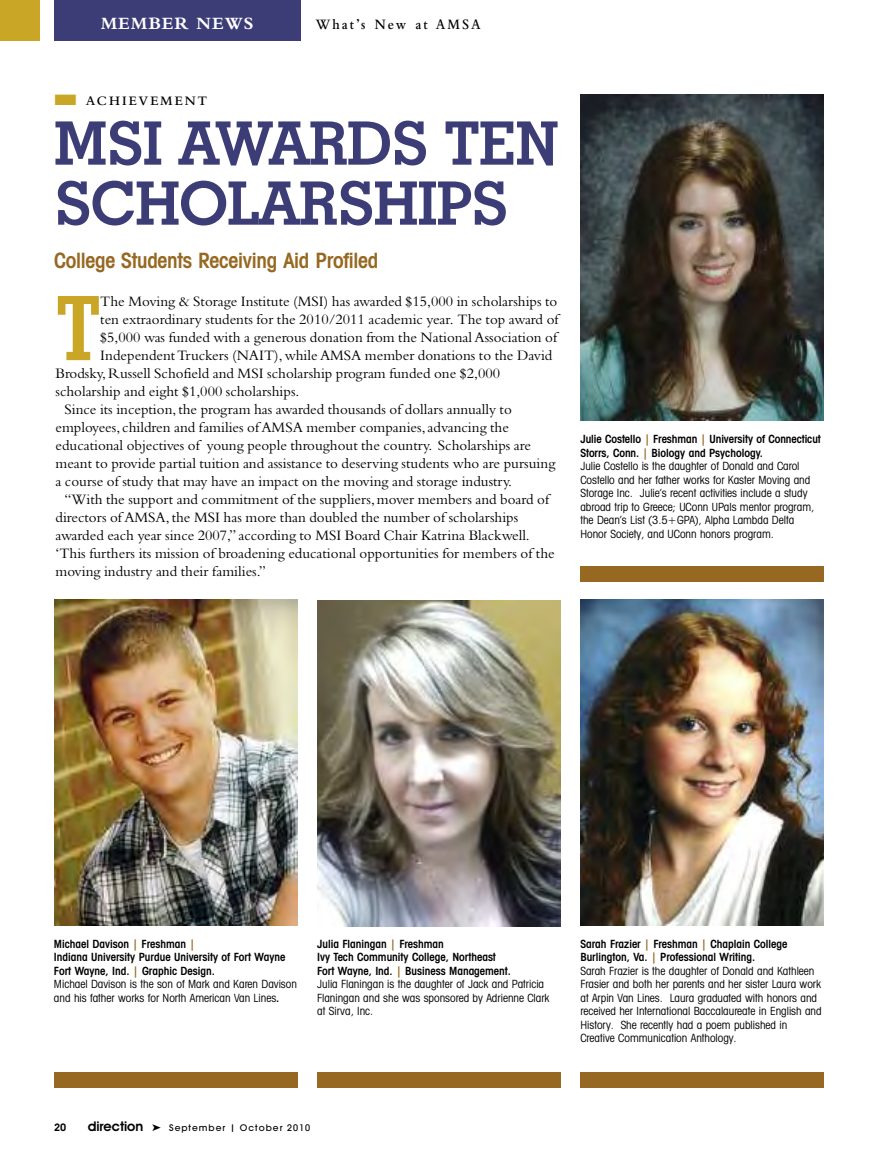
<style>
.page{position:relative;width:891px;height:1175px;background:#fff}
.page>*{position:absolute;margin:0;border:0;box-sizing:border-box;transform-origin:0 0}
.t1{font:700 condensed 94.2px "Geometric Slab 703 BT";color:#c9a625}
.t2{font:700 60px/60px "Geometric Slab 703 BT";letter-spacing:-.015em;color:#3c3c77}
.t3{font:600 condensed 21px "Avant Garde IT Cby BT";letter-spacing:-.01em;color:#966821}
.t4{font:700 18px "Bembo";letter-spacing:.05em;color:#fff}
.t5{font:15px "Bembo";color:#000}
.t6{font:600 15px "Bembo";letter-spacing:.155em;color:#000;scale:.9 1}
.t7{font:600 13.5px "Bembo";letter-spacing:.155em;color:#000}
.t8{font:condensed 11.25px/13.5px "Avant Garde IT Cby BT";color:#000}
.t9{font:600 condensed 11.25px/13.5px "Avant Garde IT Cby BT";color:#000}
.t10{font:600 10.5px "Avant Garde IT Cby BT";color:#000}
.t11{font:500 9px "Avant Garde";letter-spacing:.11em;color:#000}
.s1{color:#c9a625}
.s2{font-weight:600}
.s3{font-weight:700;font-stretch:normal;color:#966821}
.s4{font-weight:400}
.s5{font-family:"Avant Garde IT Cby BT";font-weight:600;font-size:13.5px}
</style>
<div class="page">
<div style="left:54px;top:0;width:246px;height:40px;background:#3c3c77"></div>
<div style="left:0;top:0;width:40px;height:41px;background:#c9a625"></div>
<img style="left:580px;top:94px;width:244px;height:327px">
<img style="left:54px;top:599px;width:243px;height:326px">
<img style="left:580px;top:599px;width:243px;height:326px">
<img style="left:317px;top:600px;width:243px;height:326px">
<div style="left:580px;top:566px;width:244px;height:15px;background:#966821"></div>
<div style="left:54px;top:1071px;width:243px;height:16px;background:#966821"></div>
<div style="left:317px;top:1071px;width:243px;height:16px;background:#966821"></div>
<div style="left:580px;top:1071px;width:244px;height:16px;background:#966821"></div>
<p class="t4" style="left:101px;top:17px;width:155px">MEMBER NEWS</p>
<p class="t6" style="left:315px;top:19px;width:185px">What’s New at AMSA</p>
<p class="t7" style="left:54px;top:96px;width:155px"><span class="s1">■</span> ACHIEVEMENT</p>
<h2 class="t2" style="left:54px;top:119px;width:507px">MSI AWARDS TEN<br>SCHOLARSHIPS</h2>
<h3 class="t3" style="left:54px;top:253px;width:326px">College Students Receiving Aid Profiled</h3>
<h1 class="t1" style="left:56px;top:296px;width:47px">T</h1>
<p class="t5" style="left:100px;top:296px;width:459px">The Moving &amp; Storage Institute (MSI) has awarded $15,000 in scholarships to</p>
<p class="t5" style="left:100px;top:314px;width:460px">ten extraordinary students for the 2010/2011 academic year. The top award of</p>
<p class="t5" style="left:100px;top:332px;width:458px">$5,000 was funded with a generous donation from the National Association of</p>
<p class="t5" style="left:100px;top:350px;width:454px">IndependentTruckers (NAIT),while AMSA member donations to the David</p>
<p class="t5" style="left:56px;top:368px;width:446px">Brodsky,Russell Schofield and MSI scholarship program funded one $2,000</p>
<p class="t5" style="left:56px;top:386px;width:245px">scholarship and eight $1,000 scholarships.</p>
<p class="t5" style="left:64px;top:404px;width:449px">Since its inception,the program has awarded thousands of dollars annually to</p>
<p class="t5" style="left:56px;top:422px;width:455px">employees,children and families of AMSA member companies,advancing the</p>
<p class="t5" style="left:56px;top:440px;width:477px">educational objectives of young people throughout the country. Scholarships are</p>
<p class="t5" style="left:56px;top:458px;width:501px">meant to provide partial tuition and assistance to deserving students who are pursuing</p>
<p class="t5" style="left:56px;top:476px;width:458px">a course of study that may have an impact on the moving and storage industry.</p>
<p class="t5" style="left:64px;top:494px;width:486px">“With the support and commitment of the suppliers,mover members and board of</p>
<p class="t5" style="left:56px;top:512px;width:464px">directors of AMSA,the MSI has more than doubled the number of scholarships</p>
<p class="t5" style="left:56px;top:530px;width:476px">awarded each year since 2007,”according to MSI Board Chair Katrina Blackwell.</p>
<p class="t5" style="left:56px;top:548px;width:501px">‘This furthers its mission of broadening educational opportunities for members of the</p>
<p class="t5" style="left:56px;top:566px;width:212px">moving industry and their families.”</p>
<p class="t8" style="left:580px;top:433px;width:242px"><span class="s2">Julie Costello</span> <span class="s3">|</span> <span class="s2">Freshman</span> <span class="s3">|</span> <span class="s2">University of Connecticut Storrs, Conn.</span> <span class="s3">|</span> <span class="s2">Biology and Psychology.<br></span>Julie Costello is the daughter of Donald and Carol Costello and her father works for Kaster Moving and Storage Inc. Julie’s recent activities include a study abroad trip to Greece; UConn UPals mentor program, the Dean’s List (3.5+GPA), Alpha Lambda Delta Honor Society, and UConn honors program.</p>
<p class="t9" style="left:54px;top:938px;width:244px">Michael Davison <span class="s3">|</span> Freshman <span class="s3">|<br></span>Indiana University Purdue University of Fort Wayne Fort Wayne, Ind. <span class="s3">|</span> Graphic Design.<br><span class="s4">Michael Davison is the son of Mark and Karen Davison and his father works for North American Van Lines</span>.</p>
<p class="t8" style="left:317px;top:938px;width:234px"><span class="s2">Julia Flaningan</span> <span class="s3">|</span> <span class="s2">Freshman<br>Ivy Tech Community College, Northeast<br>Fort Wayne, Ind.</span> <span class="s3">|</span> <span class="s2">Business Management.<br></span>Julia Flaningan is the daughter of Jack and Patricia Flaningan and she was sponsored by Adrienne Clark at Sirva, Inc.</p>
<p class="t8" style="left:580px;top:938px;width:243px"><span class="s2">Sarah Frazier</span> <span class="s3">|</span> <span class="s2">Freshman</span> <span class="s3">|</span> <span class="s2">Chaplain College Burlington, Va.</span> <span class="s3">|</span> <span class="s2">Professional Writing.<br></span>Sarah Frazier is the daughter of Donald and Kathleen Frasier and both her parents and her sister Laura work at Arpin Van Lines. Laura graduated with honors and received her International Baccalaureate in English and History. She recently had a poem published in Creative Communication Anthology.</p>
<p class="t10" style="left:54px;top:1123px;width:14px">20</p>
<p class="t11" style="left:88px;top:1124px;width:224px"><span class="s5">direction</span> ➤ September | October 2010</p>
</div>
